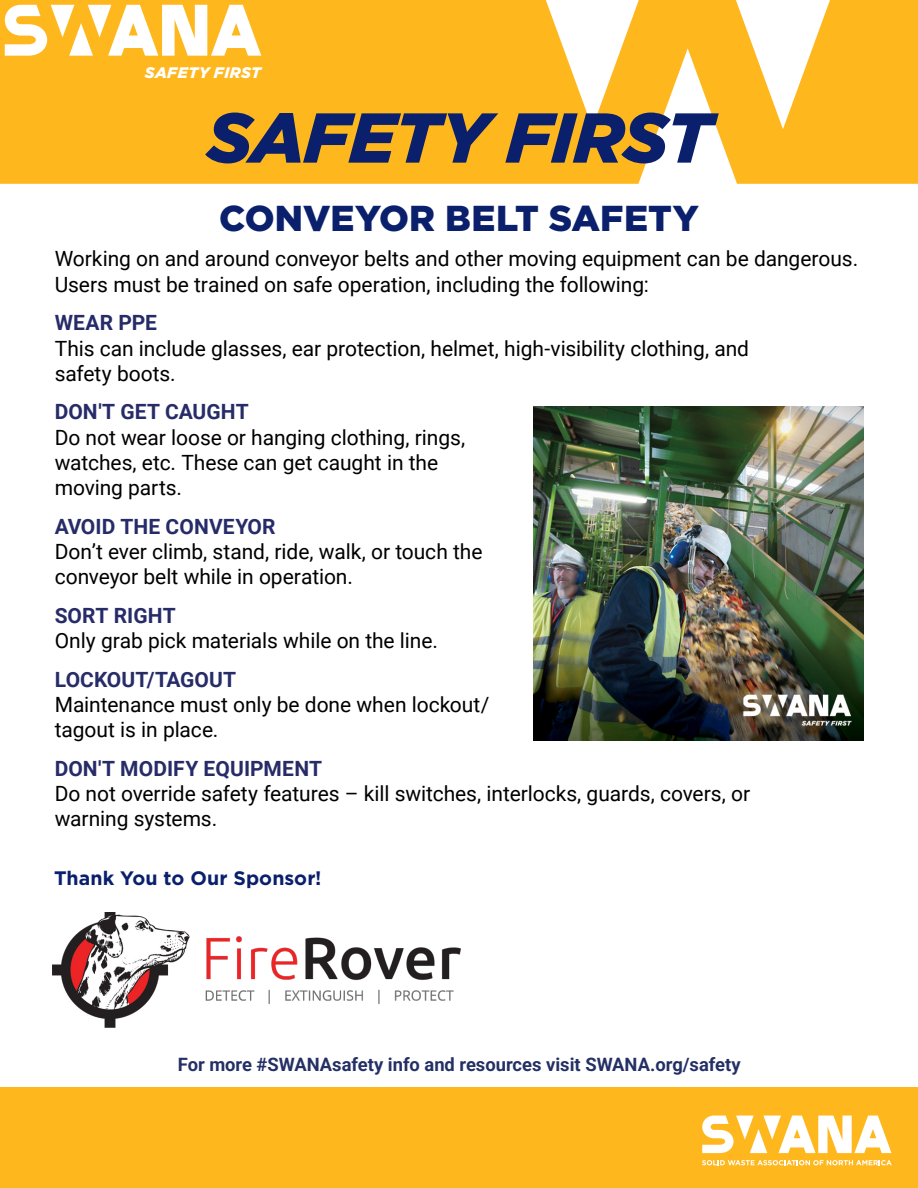
<style>
.page{position:relative;width:918px;height:1188px;background:#fff}
.page>*{position:absolute;margin:0;border:0;box-sizing:border-box;transform-origin:0 0}
.t1{font:italic 900 70.35px "Gotham";letter-spacing:-.015em;color:#0b206c}
.t2{font:900 36px "Gotham";color:#0b206c}
.t3{font:21px/25.2px "Roboto";letter-spacing:-.005em;color:#000}
.t4{font:700 21px "Roboto";letter-spacing:.005em;color:#272c68}
.t5{font:700 19.5px "Gotham";letter-spacing:.005em;color:#0b206c}
.t6{font:700 18.3px "Roboto";color:#243065}
.t7{font:italic 900 15.3px "Gotham";letter-spacing:.025em;color:#fff}
</style>
<div class="page">
<div style="left:0;top:1087px;width:918px;height:101px;background:#ffb71e"></div>
<svg style="left:702px;top:1116px;width:190px;height:37px"></svg>
<svg style="left:702px;top:1160px;width:190px;height:5px"></svg>
<svg style="left:0;top:0;width:918px;height:184px;background:#ffbf38"></svg>
<svg style="left:5px;top:5px;width:256px;height:51px"></svg>
<img style="left:534px;top:407px;width:329px;height:334px">
<img style="left:53px;top:912px;width:408px;height:116px">
<p class="t7" style="left:145px;top:62px;width:118px">SAFETY FIRST</p>
<h1 class="t1" style="left:207px;top:89px;width:507px">SAFETY FIRST</h1>
<h2 class="t2" style="left:219px;top:193px;width:481px">CONVEYOR BELT SAFETY</h2>
<p class="t3" style="left:55px;top:246px;width:805px">Working on and around conveyor belts and other moving equipment can be dangerous.<br>Users must be trained on safe operation, including the following:</p>
<p class="t4" style="left:55px;top:308px;width:104px">WEAR PPE</p>
<p class="t3" style="left:55px;top:335px;width:696px">This can include glasses, ear protection, helmet, high-visibility clothing, and safety boots.</p>
<p class="t4" style="left:55px;top:397px;width:195px">DON'T GET CAUGHT</p>
<p class="t3" style="left:55px;top:424px;width:412px">Do not wear loose or hanging clothing, rings, watches, etc. These can get caught in the moving parts.</p>
<p class="t4" style="left:55px;top:512px;width:222px">AVOID THE CONVEYOR</p>
<p class="t3" style="left:55px;top:538px;width:429px">Don’t ever climb, stand, ride, walk, or touch the conveyor belt while in operation.</p>
<p class="t4" style="left:55px;top:601px;width:122px">SORT RIGHT</p>
<p class="t3" style="left:55px;top:627px;width:385px">Only grab pick materials while on the line.</p>
<p class="t4" style="left:55px;top:665px;width:183px">LOCKOUT/TAGOUT</p>
<p class="t3" style="left:55px;top:691px;width:436px">Maintenance must only be done when lockout/ tagout is in place.</p>
<p class="t4" style="left:55px;top:754px;width:269px">DON'T MODIFY EQUIPMENT</p>
<p class="t3" style="left:55px;top:780px;width:697px">Do not override safety features – kill switches, interlocks, guards, covers, or warning systems.</p>
<p class="t5" style="left:54px;top:866px;width:269px">Thank You to Our Sponsor!</p>
<p class="t6" style="left:178px;top:1052px;width:564px">For more #SWANAsafety info and resources visit SWANA.org/safety</p>
</div>
